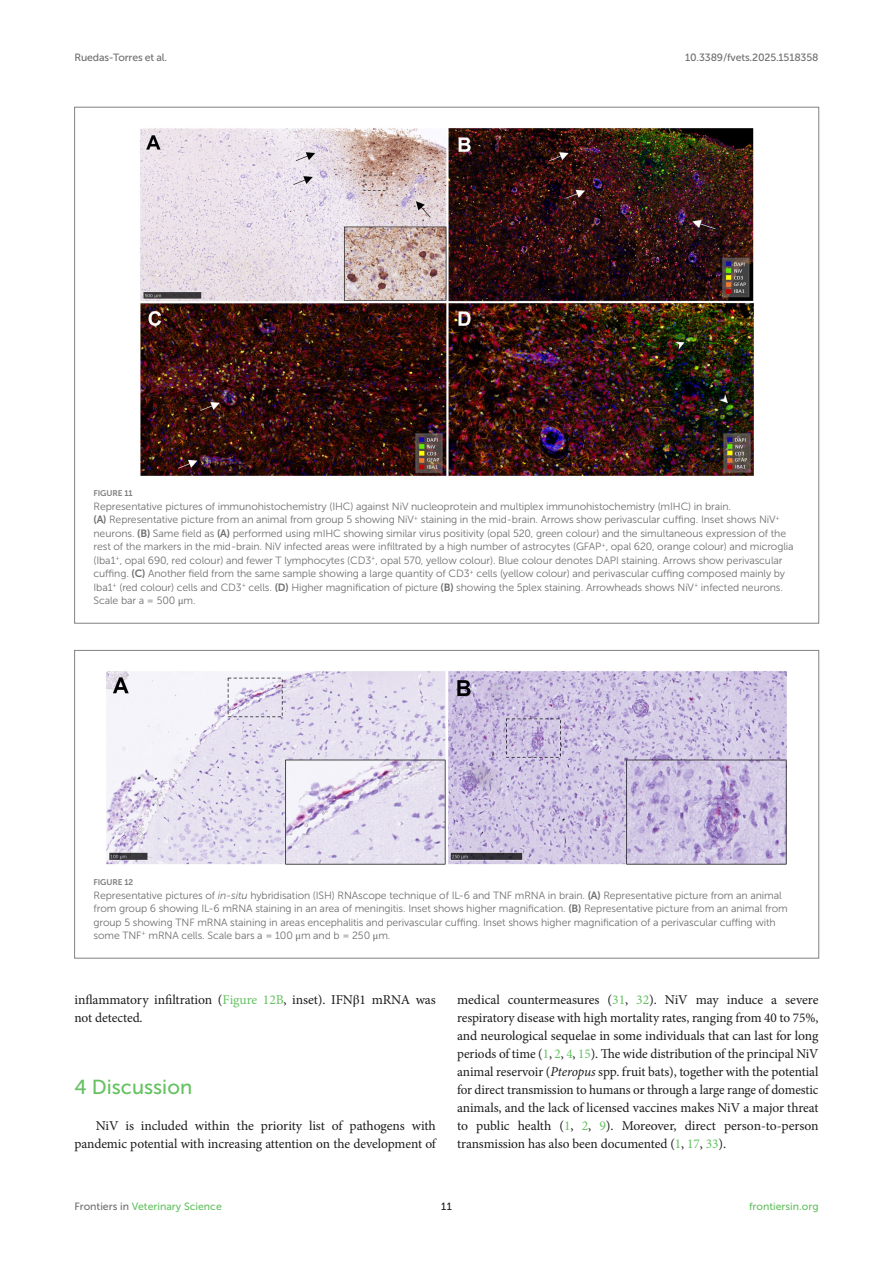
<style>
.page{position:relative;width:893px;height:1263px;background:#fff}
.page>*{position:absolute;margin:0;border:0;box-sizing:border-box;transform-origin:0 0}
.HEAD_1{font:20.25px "Museo Sans 500";color:#65c161}
.TEXT{font:13.5px/18px "Minion Pro";letter-spacing:-.005em;color:#1b1c1b}
.FIG_LEG{font:10.5px/13.5px "Museo Sans 300";letter-spacing:-.01em;color:#706f70}
.t1{font:10.5px "Museo Sans 500";letter-spacing:-.015em;color:#706f70}
.t2{font:10.5px "Museo Sans 500";color:#65c161}
.t3{font:10.5px "Museo Sans 500";color:#1b1c1b}
.FIG_HD{font:8.25px "Museo Sans 700";letter-spacing:-.01em;color:#7e7f7f}
.s1{font-family:"Museo Sans 700"}
.s2{font-family:"STIX General"}
.s3{font-style:italic}
.s4{color:#65c161}
.s5{color:#706f70}
</style>
<div class="page">
<img style="left:140px;top:128px;width:614px;height:348px">
<img style="left:106px;top:671px;width:681px;height:194px">
<p class="t1" style="left:74px;top:52px;width:94px">Ruedas-Torres et al.</p>
<p class="t1" style="left:685px;top:52px;width:135px">10.3389/fvets.2025.1518358</p>
<p class="FIG_HD" style="left:94px;top:489px;width:41px">FIGURE 11</p>
<p class="FIG_LEG" style="left:94px;top:499px;width:702px">Representative pictures of immunohistochemistry (IHC) against NiV nucleoprotein and multiplex immunohistochemistry (mIHC) in brain.<br><span class="s1">(A)</span> Representative picture from an animal from group 5 showing NiV<sup>+</sup> staining in the mid-brain. Arrows show perivascular cuffing. Inset shows NiV<sup>+ </sup>neurons. <span class="s1">(B)</span> Same field as <span class="s1">(A)</span> performed using mIHC showing similar virus positivity (opal 520, green colour) and the simultaneous expression of the rest of the markers in the mid-brain. NiV infected areas were infiltrated by a high number of astrocytes (GFAP<sup>+</sup>, opal 620, orange colour) and microglia (Iba1<sup>+</sup>, opal 690, red colour) and fewer T lymphocytes (CD3<sup>+</sup>, opal 570, yellow colour). Blue colour denotes DAPI staining. Arrows show perivascular cuffing. <span class="s1">(C)</span> Another field from the same sample showing a large quantity of CD3<sup>+</sup> cells (yellow colour) and perivascular cuffing composed mainly by Iba1<sup>+</sup> (red colour) cells and CD3<sup>+</sup> cells. <span class="s1">(D)</span> Higher magnification of picture <span class="s1">(B)</span> showing the 5plex staining. Arrowheads shows NiV<sup>+</sup> infected neurons.<br>Scale bar a = 500 <span class="s2">μ</span>m.</p>
<p class="FIG_HD" style="left:94px;top:878px;width:41px">FIGURE 12</p>
<p class="FIG_LEG" style="left:94px;top:888px;width:696px">Representative pictures of <span class="s3">in-situ</span> hybridisation (ISH) RNAscope technique of IL-6 and TNF mRNA in brain. <span class="s1">(A)</span> Representative picture from an animal from group 6 showing IL-6 mRNA staining in an area of meningitis. Inset shows higher magnification. <span class="s1">(B)</span> Representative picture from an animal from group 5 showing TNF mRNA staining in areas encephalitis and perivascular cuffing. Inset shows higher magnification of a perivascular cuffing with some TNF<sup>+</sup> mRNA cells. Scale bars a = 100 <span class="s2">μ</span>m and b = 250 <span class="s2">μ</span>m.</p>
<p class="TEXT" style="left:74px;top:991px;width:363px">inflammatory infiltration (<span class="s4">Figure 12B</span>, inset). IFN<span class="s2">β</span>1 mRNA was not detected.</p>
<p class="HEAD_1" style="left:74px;top:1076px;width:119px">4 Discussion</p>
<p class="TEXT" style="left:74px;top:1117px;width:363px;text-align:right">NiV is included within the priority list of pathogens with pandemic potential with increasing attention on the development of</p>
<p class="TEXT" style="left:457px;top:991px;width:363px;text-align:justify">medical countermeasures (<span class="s4">31</span>, <span class="s4">32</span>). NiV may induce a severe respiratory disease with high mortality rates, ranging from 40 to 75%, and neurological sequelae in some individuals that can last for long periods of time (<span class="s4">1</span>, <span class="s4">2</span>, <span class="s4">4</span>, <span class="s4">15</span>). The wide distribution of the principal NiV animal reservoir (<span class="s3">Pteropus</span> spp. fruit bats), together with the potential for direct transmission to humans or through a large range of domestic animals, and the lack of licensed vaccines makes NiV a major threat to public health (<span class="s4">1</span>, <span class="s4">2</span>, <span class="s4">9</span>). Moreover, direct person-to-person transmission has also been documented (<span class="s4">1</span>, <span class="s4">17</span>, <span class="s4">33</span>).</p>
<p class="t2" style="left:74px;top:1200px;width:149px"><span class="s5">Frontiers in</span> Veterinary Science</p>
<p class="t3" style="left:441px;top:1200px;width:12px">11</p>
<p class="t2" style="left:749px;top:1200px;width:71px">frontiersin.org</p>
</div>
